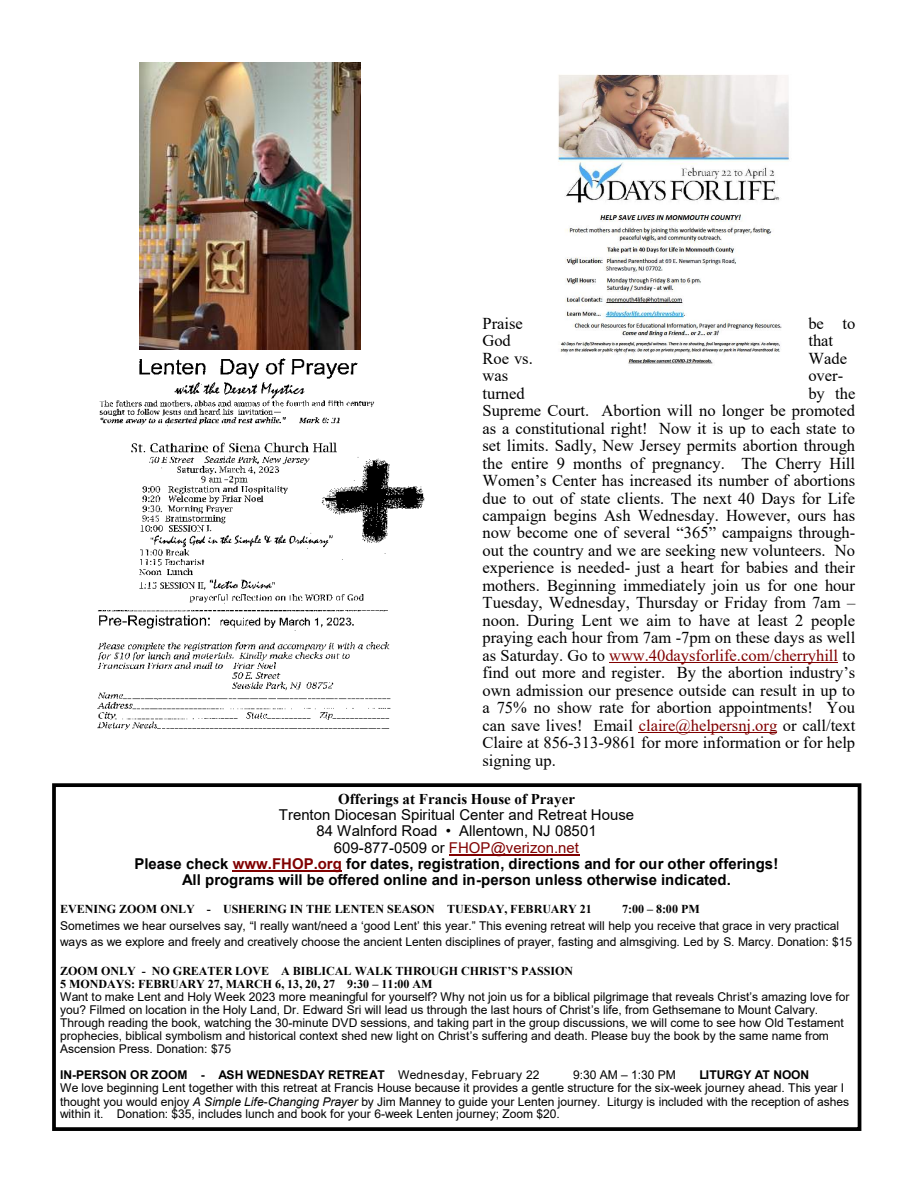
<style>
.page{position:relative;width:918px;height:1188px;background:#fff}
.page>*{position:absolute;margin:0;border:0;box-sizing:border-box;transform-origin:0 0}
.t1{font:16.65px "Times New Roman";color:#000}
.t2{font:16.5px/17.5px "Times New Roman";color:#000;text-align:justify}
.t3{font:700 15px "Arial";color:#000}
.t4{font:15px "Arial";color:#000}
.t5{font:700 15px "Times New Roman";color:#000}
.t6{font:15px "Arial";color:#800000}
.t7{font:12px/13px "Arial";letter-spacing:-.005em;color:#000}
.t8{font:700 12px "Times New Roman";letter-spacing:-.005em;color:#000}
.t9{font:700 12px "Arial";color:#000}
.s1{color:#800000}
.s2{color:#000}
.s3{font-weight:400}
.s4{font-style:italic}
</style>
<div class="page">
<div style="left:52px;top:783px;width:809px;height:348px;border:4px solid #000"></div>
<hr style="left:449px;top:854px;width:130px;height:1px;background:#800000">
<hr style="left:233px;top:870px;width:109px;height:2px;background:#800000">
<img style="left:97px;top:349px;width:328px;height:381px">
<img style="left:139px;top:63px;width:222px;height:286px">
<hr style="left:609px;top:663px;width:229px;height:1px;background:#800000">
<hr style="left:639px;top:732px;width:138px;height:1px;background:#800000">
<img style="left:558px;top:74px;width:231px;height:290px">
<p class="t2" style="left:482px;top:314px;width:42px">Praise</p>
<p class="t2" style="left:808px;top:314px;width:49px">be to</p>
<p class="t2" style="left:482px;top:332px;width:30px">God</p>
<p class="t2" style="left:808px;top:332px;width:26px">that</p>
<p class="t1" style="left:482px;top:349px;width:52px">Roe vs.</p>
<p class="t1" style="left:808px;top:349px;width:40px">Wade</p>
<p class="t2" style="left:482px;top:367px;width:27px">was</p>
<p class="t2" style="left:808px;top:367px;width:36px">over-</p>
<p class="t2" style="left:482px;top:384px;width:44px">turned</p>
<p class="t2" style="left:482px;top:384px;width:374px;text-indent:326px">by the Supreme Court. Abortion will no longer be promoted as a constitutional right! Now it is up to each state to set limits. Sadly, New Jersey permits abortion through the entire 9 months of pregnancy. The Cherry Hill Women’s Center has increased its number of abortions due to out of state clients. The next 40 Days for Life campaign begins Ash Wednesday. However, ours has now become one of several “365” campaigns through&shy;out the country and we are seeking new volunteers. No experience is needed- just a heart for babies and their mothers. Beginning immediately join us for one hour Tuesday, Wednesday, Thursday or Friday from 7am –</p>
<p class="t1" style="left:482px;top:611px;width:374px">noon. During Lent we aim to have at least 2 people</p>
<p class="t2" style="left:482px;top:629px;width:374px">praying each hour from 7am -7pm on these days as well as Saturday. Go to <span class="s1">www.40daysforlife.com/cherryhill</span> to find out more and register. By the abortion industry’s own admission our presence outside can result in up to a 75% no show rate for abortion appointments! You can save lives! Email <span class="s1">claire@helpersnj.org</span> or call/text Claire at 856-313-9861 for more information or for help signing up.</p>
<p class="t5" style="left:338px;top:790px;width:238px">Offerings at Francis House of Prayer</p>
<p class="t4" style="left:279px;top:806px;width:357px">Trenton Diocesan Spiritual Center and Retreat House</p>
<p class="t4" style="left:317px;top:823px;width:282px">84 Walnford Road • Allentown, NJ 08501</p>
<p class="t6" style="left:334px;top:839px;width:247px"><span class="s2">609-877-0509 or</span> FHOP@verizon.net</p>
<p class="t3" style="left:134px;top:855px;width:645px">Please check <span class="s1">www.FHOP.org</span> for dates, registration, directions and for our other offerings!</p>
<p class="t3" style="left:182px;top:872px;width:551px">All programs will be offered online and in-person unless otherwise indicated.</p>
<p class="t8" style="left:60px;top:903px;width:533px">EVENING ZOOM ONLY - USHERING IN THE LENTEN SEASON TUESDAY, FEBRUARY 21</p>
<p class="t8" style="left:622px;top:903px;width:79px">7:00 – 8:00 PM</p>
<p class="t7" style="left:60px;top:917px;width:794px;line-height:16.5px">Sometimes we hear ourselves say, “I really want/need a ‘good Lent’ this year.” This evening retreat will help you receive that grace in very practical ways as we explore and freely and creatively choose the ancient Lenten disciplines of prayer, fasting and almsgiving. Led by S. Marcy. Donation: $15</p>
<p class="t8" style="left:60px;top:965px;width:515px">ZOOM ONLY - NO GREATER LOVE A BIBLICAL WALK THROUGH CHRIST’S PASSION</p>
<p class="t8" style="left:60px;top:977px;width:374px">5 MONDAYS: FEBRUARY 27, MARCH 6, 13, 20, 27 9:30 – 11:00 AM</p>
<p class="t7" style="left:60px;top:990px;width:791px">Want to make Lent and Holy Week 2023 more meaningful for yourself? Why not join us for a biblical pilgrimage that reveals Christ’s amazing love for you? Filmed on location in the Holy Land, Dr. Edward Sri will lead us through the last hours of Christ’s life, from Gethsemane to Mount Calvary.<br>Through reading the book, watching the 30-minute DVD sessions, and taking part in the group discussions, we will come to see how Old Testament prophecies, biblical symbolism and historical context shed new light on Christ’s suffering and death. Please buy the book by the same name from Ascension Press. Donation: $75</p>
<p class="t9" style="left:60px;top:1069px;width:481px">IN-PERSON OR ZOOM - ASH WEDNESDAY RETREAT <span class="s3">Wednesday, February 22</span></p>
<p class="t7" style="left:573px;top:1069px;width:104px">9:30 AM – 1:30 PM</p>
<p class="t9" style="left:699px;top:1069px;width:111px">LITURGY AT NOON</p>
<p class="t7" style="left:60px;top:1082px;width:791px">We love beginning Lent together with this retreat at Francis House because it provides a gentle structure for the six-week journey ahead. This year I thought you would enjoy <span class="s4">A Simple Life-Changing Prayer</span> by Jim Manney to guide your Lenten journey. Liturgy is included with the reception of ashes within it. Donation: $35, includes lunch and book for your 6-week Lenten journey; Zoom $20.</p>
</div>
